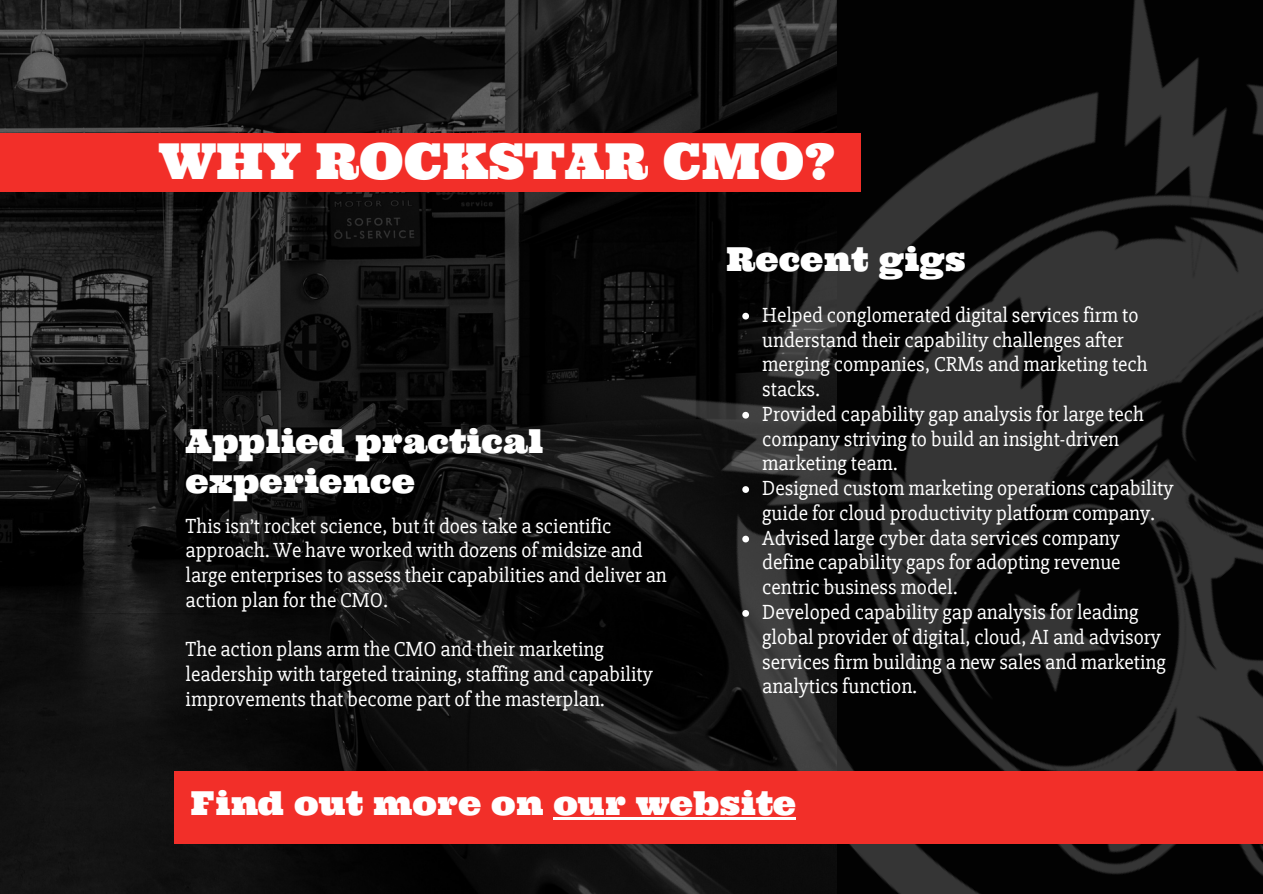
<style>
.page{position:relative;width:1263px;height:894px;background:#fff}
.page>*{position:absolute;margin:0;border:0;box-sizing:border-box;transform-origin:0 0}
.t1{font:49.5px "Ultra";color:#fff}
.t2{font:33px/39.3px "Ultra";color:#fff}
.t3{font:21px/24.8px "Slabo 27 px";color:#fff}
</style>
<div class="page">
<img style="left:0;top:0;width:428px;height:893px">
<img style="left:428px;top:0;width:835px;height:893px">
<div style="left:0;top:133px;width:861px;height:59px;background:#f22f29"></div>
<div style="left:174px;top:771px;width:1089px;height:72px;background:#f22f29"></div>
<svg style="left:742px;top:313px;width:7px;height:6px"></svg>
<svg style="left:742px;top:412px;width:7px;height:6px"></svg>
<svg style="left:742px;top:486px;width:7px;height:7px"></svg>
<svg style="left:742px;top:535px;width:7px;height:7px"></svg>
<svg style="left:742px;top:610px;width:7px;height:6px"></svg>
<hr style="left:553px;top:817px;width:243px;height:2px;background:#fff">
<h1 class="t1" style="left:158px;top:129px;width:679px">WHY ROCKSTAR CMO?</h1>
<h2 class="t2" style="left:186px;top:421px;width:359px">Applied practical experience</h2>
<p class="t3" style="left:186px;top:513px;width:483px">This isn’t rocket science, but it does take a scientific approach. We have worked with dozens of midsize and large enterprises to assess their capabilities and deliver an action plan for the CMO.</p>
<p class="t3" style="left:186px;top:637px;width:469px">The action plans arm the CMO and their marketing leadership with targeted training, staffing and capability improvements that become part of the masterplan.</p>
<h2 class="t2" style="left:726px;top:239px;width:241px">Recent gigs</h2>
<p class="t3" style="left:762px;top:303px;width:413px">Helped conglomerated digital services firm to understand their capability challenges after merging companies, CRMs and marketing tech stacks.<br>Provided capability gap analysis for large tech company striving to build an insight-driven marketing team.<br>Designed custom marketing operations capability guide for cloud productivity platform company.<br>Advised large cyber data services company define capability gaps for adopting revenue centric business model.<br>Developed capability gap analysis for leading global provider of digital, cloud, AI and advisory services firm building a new sales and marketing analytics function.</p>
<h2 class="t2" style="left:191px;top:783px;width:607px">Find out more on our website</h2>
</div>
